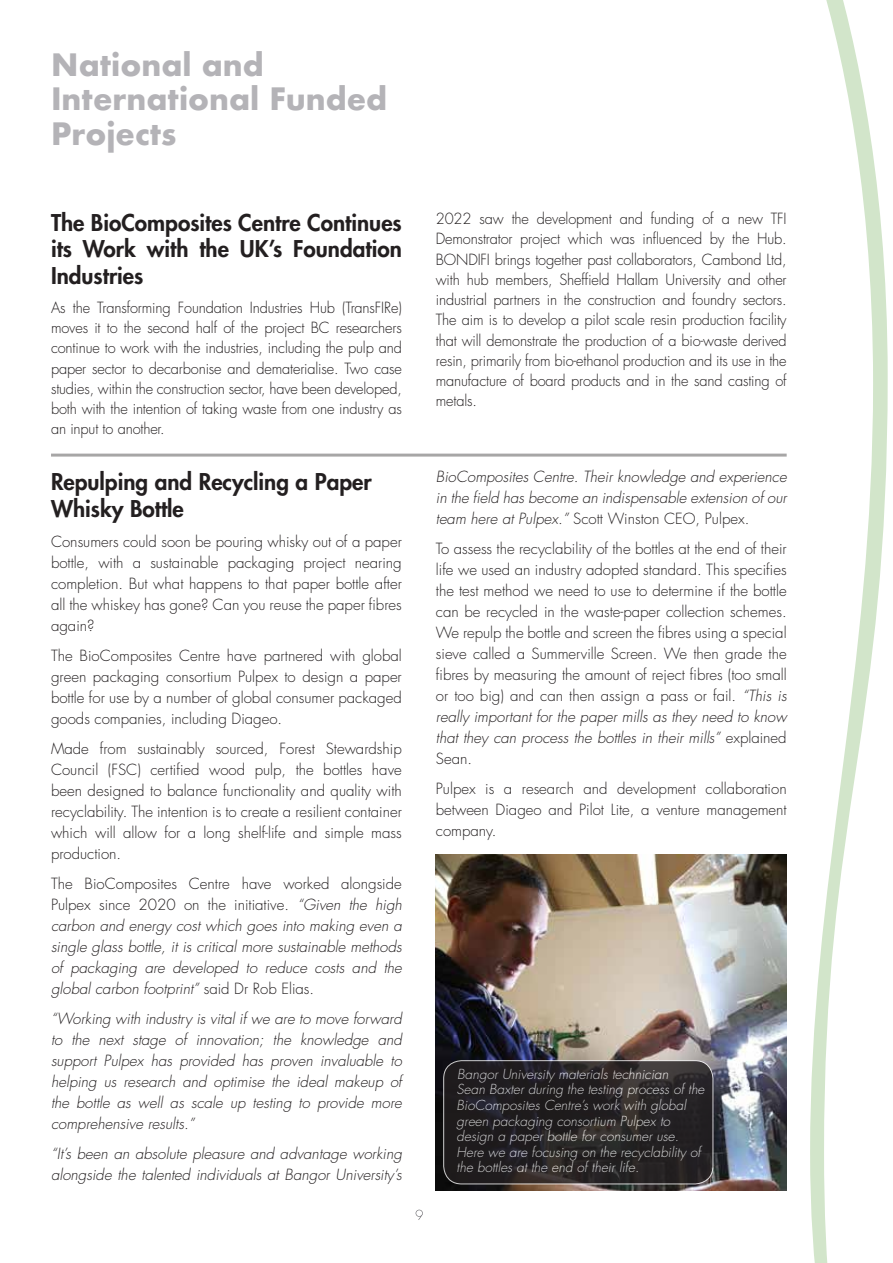
<style>
.page{position:relative;width:893px;height:1263px;background:#fff}
.page>*{position:absolute;margin:0;border:0;box-sizing:border-box;transform-origin:0 0}
.t1{font:700 30px/34.5px "Futura";color:#b4b3b7}
.t2{font:800 22.5px/26.7px "Futura";color:#231f20;text-align:justify}
.t3{font:300 15px/21px "Futura";color:#231f20;text-align:justify}
.t4{font:italic 300 15px/21px "Futura";color:#231f20;text-align:justify}
.t5{font:italic 300 13.5px/15.6px "Futura";color:#fff}
.s1{font-style:normal}
.s2{font-style:italic}
</style>
<div class="page">
<svg style="left:810px;top:0;width:78px;height:1263px"></svg>
<svg style="left:416px;top:1210px;width:7px;height:10px"></svg>
<hr style="left:51px;top:454px;width:736px;height:3px;background:#231f20">
<img style="left:436px;top:855px;width:351px;height:336px">
<svg style="left:444px;top:1061px;width:269px;height:123px;background:#252223"></svg>
<div style="left:443px;top:1060px;width:270px;height:124px;border:1px solid #fff;border-radius:18px"></div>
<h1 class="t1" style="left:51px;top:47px;width:338px">National and<br>International Funded<br>Projects</h1>
<h2 class="t2" style="left:51px;top:208px;width:352px">The BioComposites Centre Continues its Work with the UK’s Foundation Industries</h2>
<p class="t3" style="left:51px;top:297px;width:352px;line-height:20.2px">As the Transforming Foundation Industries Hub (TransFIRe) moves it to the second half of the project BC researchers continue to work with the industries, including the pulp and paper sector to decarbonise and dematerialise. Two case studies, within the construction sector, have been developed, both with the intention of taking waste from one industry as an input to another.</p>
<h2 class="t2" style="left:51px;top:468px;width:322px">Repulping and Recycling a Paper<br>Whisky Bottle</h2>
<p class="t3" style="left:51px;top:531px;width:352px">Consumers could soon be pouring whisky out of a paper bottle, with a sustainable packaging project nearing completion. But what happens to that paper bottle after all the whiskey has gone? Can you reuse the paper fibres again?</p>
<p class="t3" style="left:51px;top:645px;width:352px">The BioComposites Centre have partnered with global green packaging consortium Pulpex to design a paper bottle for use by a number of global consumer packaged goods companies, including Diageo.</p>
<p class="t3" style="left:51px;top:738px;width:352px">Made from sustainably sourced, Forest Stewardship Council (FSC) certified wood pulp, the bottles have been designed to balance functionality and quality with recyclability. The intention is to create a resilient container which will allow for a long shelf-life and simple mass production.</p>
<p class="t4" style="left:51px;top:873px;width:352px"><span class="s1">The BioComposites Centre have worked alongside Pulpex since 2020 on the initiative.</span> “Given the high carbon and energy cost which goes into making even a single glass bottle, it is critical more sustainable methods of packaging are developed to reduce costs and the global carbon footprint” <span class="s1">said Dr Rob Elias.</span></p>
<p class="t4" style="left:51px;top:1008px;width:352px">“Working with industry is vital if we are to move forward to the next stage of innovation; the knowledge and support Pulpex has provided has proven invaluable to helping us research and optimise the ideal makeup of the bottle as well as scale up testing to provide more comprehensive results.”</p>
<p class="t4" style="left:51px;top:1143px;width:352px">“It’s been an absolute pleasure and advantage working alongside the talented individuals at Bangor University’s</p>
<p class="t3" style="left:436px;top:209px;width:352px;line-height:20.2px">2022 saw the development and funding of a new TFI Demonstrator project which was influenced by the Hub.<br>BONDIFI brings together past collaborators, Cambond Ltd, with hub members, Sheffield Hallam University and other industrial partners in the construction and foundry sectors.<br>The aim is to develop a pilot scale resin production facility that will demonstrate the production of a bio-waste derived resin, primarily from bio-ethanol production and its use in the manufacture of board products and in the sand casting of metals.</p>
<p class="t4" style="left:436px;top:466px;width:352px">BioComposites Centre. Their knowledge and experience in the field has become an indispensable extension of our team here at Pulpex.” <span class="s1">Scott Winston CEO, Pulpex.</span></p>
<p class="t3" style="left:436px;top:538px;width:352px">To assess the recyclability of the bottles at the end of their life we used an industry adopted standard. This specifies the test method we need to use to determine if the bottle can be recycled in the waste-paper collection schemes.<br>We repulp the bottle and screen the fibres using a special sieve called a Summerville Screen. We then grade the fibres by measuring the amount of reject fibres (too small or too big) and can then assign a pass or fail. <span class="s2">“This is really important for the paper mills as they need to know that they can process the bottles in their mills”</span> explained Sean.</p>
<p class="t3" style="left:436px;top:778px;width:352px">Pulpex is a research and development collaboration between Diageo and Pilot Lite, a venture management company.</p>
<p class="t5" style="left:457px;top:1066px;width:249px">Bangor University materials technician<br>Sean Baxter during the testing process of the BioComposites Centre’s work with global green packaging consortium Pulpex to design a paper bottle for consumer use.<br>Here we are focusing on the recyclability of the bottles at the end of their life.</p>
</div>
